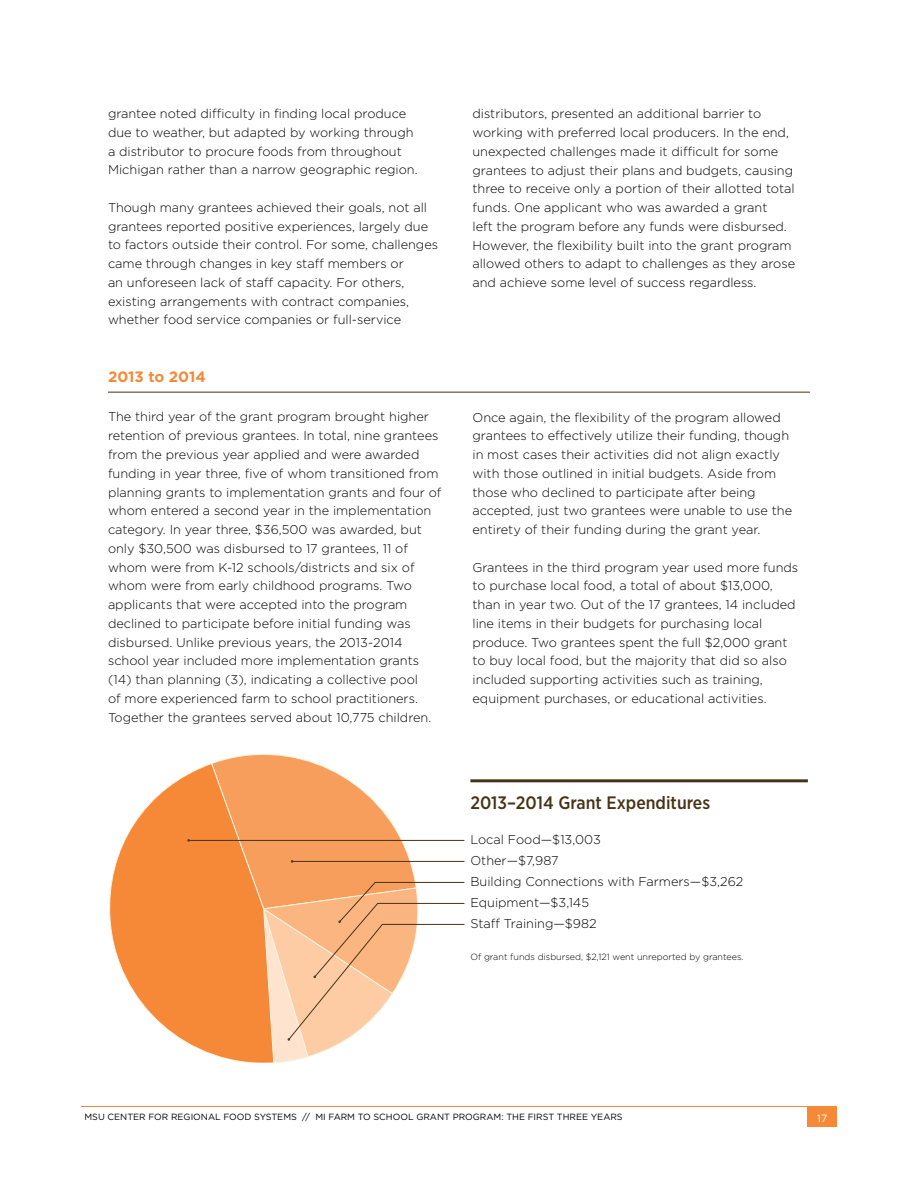
<style>
.page{position:relative;width:918px;height:1188px;background:#fff}
.page>*{position:absolute;margin:0;border:0;box-sizing:border-box;transform-origin:0 0}
.t1{font:500 18px "Gotham Narrow";color:#473316}
.t2{font:700 15px "Gotham";color:#f68938}
.t3{font:300 12.75px/18.8px "Gotham";color:#000}
.t4{font:10.5px "Gotham";color:#fff}
.t5{font:9px "Gotham";color:#000}
.t6{font:300 9px "Gotham";color:#000}
</style>
<div class="page">
<svg style="left:109px;top:764px;width:101px;height:290px"></svg>
<hr style="left:189px;top:840px;width:275px;height:1px;background:#473316">
<svg style="left:210px;top:754px;width:255px;height:309px"></svg>
<hr style="left:470px;top:779px;width:338px;height:3px;background:#473316">
<hr style="left:108px;top:392px;width:702px;height:1px;background:#473316">
<hr style="left:81px;top:1106px;width:756px;height:1px;background:#f68938">
<div style="left:807px;top:1107px;width:30px;height:20px;background:#f68938"></div>
<p class="t3" style="left:108px;top:104px;width:311px">grantee noted difficulty in finding local produce due to weather, but adapted by working through a distributor to procure foods from throughout Michigan rather than a narrow geographic region.</p>
<p class="t3" style="left:108px;top:198px;width:332px">Though many grantees achieved their goals, not all grantees reported positive experiences, largely due to factors outside their control. For some, challenges came through changes in key staff members or<br>an unforeseen lack of staff capacity. For others, existing arrangements with contract companies, whether food service companies or full-service</p>
<p class="t3" style="left:472px;top:104px;width:324px">distributors, presented an additional barrier to working with preferred local producers. In the end, unexpected challenges made it difficult for some grantees to adjust their plans and budgets, causing three to receive only a portion of their allotted total funds. One applicant who was awarded a grant<br>left the program before any funds were disbursed.<br>However, the flexibility built into the grant program allowed others to adapt to challenges as they arose and achieve some level of success regardless.</p>
<p class="t2" style="left:108px;top:367px;width:99px">2013 to 2014</p>
<p class="t3" style="left:108px;top:407px;width:335px">The third year of the grant program brought higher retention of previous grantees. In total, nine grantees from the previous year applied and were awarded funding in year three, five of whom transitioned from planning grants to implementation grants and four of whom entered a second year in the implementation category. In year three, $36,500 was awarded, but only $30,500 was disbursed to 17 grantees, 11 of whom were from K-12 schools/districts and six of whom were from early childhood programs. Two applicants that were accepted into the program declined to participate before initial funding was disbursed. Unlike previous years, the 2013-2014 school year included more implementation grants (14) than planning (3), indicating a collective pool<br>of more experienced farm to school practitioners.<br>Together the grantees served about 10,775 children.</p>
<p class="t3" style="left:472px;top:407px;width:321px">Once again, the flexibility of the program allowed grantees to effectively utilize their funding, though in most cases their activities did not align exactly with those outlined in initial budgets. Aside from those who declined to participate after being accepted, just two grantees were unable to use the entirety of their funding during the grant year.</p>
<p class="t3" style="left:472px;top:557px;width:327px">Grantees in the third program year used more funds to purchase local food, a total of about $13,000, than in year two. Out of the 17 grantees, 14 included line items in their budgets for purchasing local produce. Two grantees spent the full $2,000 grant to buy local food, but the majority that did so also included supporting activities such as training, equipment purchases, or educational activities.</p>
<h1 class="t1" style="left:470px;top:792px;width:241px">2013–2014 Grant Expenditures</h1>
<p class="t3" style="left:470px;top:828px;width:275px;line-height:21px">Local Food—$13,003<br>Other—$7,987<br>Building Connections with Farmers—$3,262<br>Equipment—$3,145<br>Staff Training—$982</p>
<p class="t6" style="left:470px;top:951px;width:275px">Of grant funds disbursed, $2,121 went unreported by grantees.</p>
<p class="t5" style="left:85px;top:1111px;width:540px">MSU CENTER FOR REGIONAL FOOD SYSTEMS // MI FARM TO SCHOOL GRANT PROGRAM: THE FIRST THREE YEARS</p>
<p class="t4" style="left:817px;top:1111px;width:12px">17</p>
</div>
